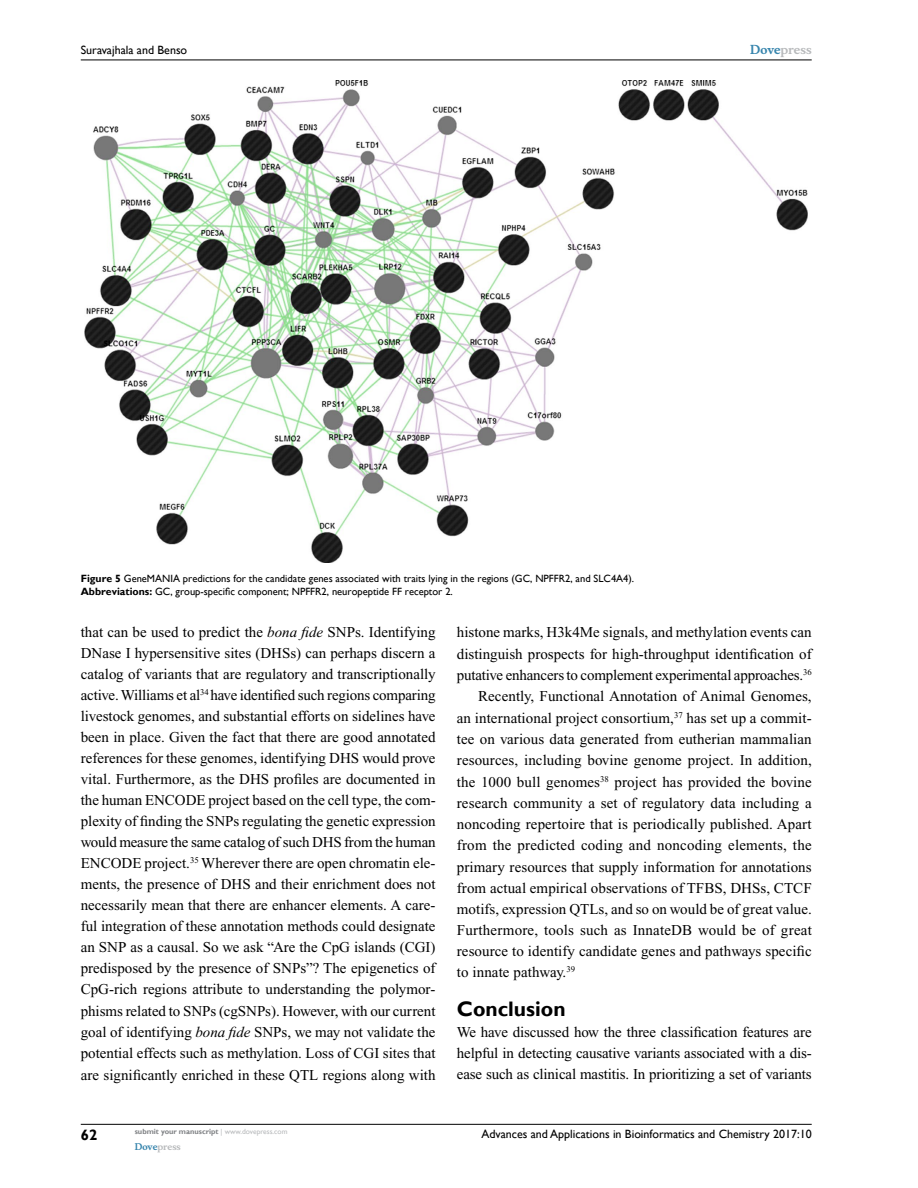
<style>
.page{position:relative;width:918px;height:1188px;background:#fff}
.page>*{position:absolute;margin:0;border:0;box-sizing:border-box;transform-origin:0 0}
.t1{font:700 21px "Gill Sans";color:#000}
.t2{font:15px/21px "Times New Roman";letter-spacing:.005em;color:#000;text-align:justify}
.t3{font:700 15px "Gill Sans";color:#000}
.t4{font:12px "Gill Sans";color:#000}
.t5{font:700 12px "Musee";color:#b8babc}
.t6{font:10.5px/13.5px "Gill Sans";color:#000}
.t7{font:700 9px "Musee";color:#b8babc}
.t8{font:700 7.5px "Gill Sans";color:#808285}
.s1{color:#3785ad}
.s2{font-weight:700}
.s3{font-style:italic}
.s4{font-size:13.5px}
.s5{font-weight:400;color:#b8babc}
</style>
<div class="page">
<hr style="left:81px;top:1124px;width:731px;height:1px;background:#000">
<hr style="left:81px;top:60px;width:731px;height:1px;background:#000">
<img style="left:85px;top:81px;width:723px;height:481px">
<p class="t4" style="left:81px;top:43px;width:108px">Suravajhala and Benso</p>
<p class="t5" style="left:750px;top:43px;width:63px"><span class="s1">Dove</span>press</p>
<p class="t6" style="left:81px;top:571px;width:555px"><span class="s2">Figure 5</span> GeneMANIA predictions for the candidate genes associated with traits lying in the regions (GC, NPFFR2, and SLC4A4).<br><span class="s2">Abbreviations:</span> GC, group-specific component; NPFFR2, neuropeptide FF receptor 2.</p>
<p class="t2" style="left:81px;top:622px;width:357px">that can be used to predict the <span class="s3">bona fide</span> SNPs. Identifying DNase I hypersensitive sites (DHSs) can perhaps discern a catalog of variants that are regulatory and transcriptionally active. Williams et al<sup>34</sup> have identified such regions comparing livestock genomes, and substantial efforts on sidelines have been in place. Given the fact that there are good annotated references for these genomes, identifying DHS would prove vital. Furthermore, as the DHS profiles are documented in the human ENCODE project based on the cell type, the com&shy;plexity of finding the SNPs regulating the genetic expression would measure the same catalog of such DHS from the human ENCODE project.<sup>35</sup> Wherever there are open chromatin ele&shy;ments, the presence of DHS and their enrichment does not necessarily mean that there are enhancer element<span class="s4">s</span>. A care&shy;ful integration of these annotation methods could designate an SNP as a causal. So we ask “Are the CpG islands (CGI) predisposed by the presence of SNPs”? The epigenetics of CpG-rich regions attribute to understanding the polymor&shy;phisms related to SNPs (cgSNPs). However, with our current goal of identifying <span class="s3">bona fide</span> SNPs, we may not validate the potential effects such as methylation. Loss of CGI sites that are significantly enriched in these QTL regions along with</p>
<p class="t2" style="left:457px;top:622px;width:356px">histone marks, H3k4Me signals, and methylation events can</p>
<p class="t2" style="left:457px;top:643px;width:356px">distinguish prospects for high-throughput identification of</p>
<p class="t2" style="left:457px;top:665px;width:356px">putative enhancers to complement experimental approaches.<sup>36</sup></p>
<p class="t2" style="left:478px;top:686px;width:335px">Recently, Functional Annotation of Animal Genomes,</p>
<p class="t2" style="left:457px;top:707px;width:356px">an international project consortium,<sup>37</sup> has set up a commit-</p>
<p class="t2" style="left:457px;top:729px;width:356px">tee on various data generated from eutherian mammalian</p>
<p class="t2" style="left:457px;top:750px;width:357px">resources, including bovine genome project. In addition,</p>
<p class="t2" style="left:457px;top:771px;width:356px">the 1000 bull genomes<sup>38</sup> project has provided the bovine</p>
<p class="t2" style="left:457px;top:792px;width:356px">research community a set of regulatory data including a</p>
<p class="t2" style="left:457px;top:814px;width:356px">noncoding repertoire that is periodically published. Apart</p>
<p class="t2" style="left:457px;top:835px;width:356px">from the predicted coding and noncoding elements, the</p>
<p class="t2" style="left:457px;top:856px;width:356px">primary resources that supply information for annotations</p>
<p class="t2" style="left:457px;top:878px;width:356px">from actual empirical observations of TFBS, DHSs, CTCF</p>
<p class="t2" style="left:457px;top:899px;width:357px">motifs, expression QTLs, and so on would be of great value.</p>
<p class="t2" style="left:457px;top:920px;width:357px">Furthermore, tools such as InnateDB would be of great</p>
<p class="t2" style="left:457px;top:941px;width:356px">resource to identify candidate genes and pathways specific</p>
<p class="t2" style="left:457px;top:962px;width:120px">to innate pathway.<sup>39</sup></p>
<h1 class="t1" style="left:457px;top:997px;width:110px">Conclusion</h1>
<p class="t2" style="left:457px;top:1022px;width:356px">We have discussed how the three classification features are helpful in detecting causative variants associated with a dis&shy;ease such as clinical mastitis. In prioritizing a set of variants</p>
<p class="t3" style="left:81px;top:1126px;width:18px">62</p>
<p class="t8" style="left:135px;top:1127px;width:154px">submit your manuscript <span class="s5">| www.dovepress.com</span></p>
<p class="t7" style="left:135px;top:1141px;width:48px"><span class="s1">Dove</span>press</p>
<p class="t4" style="left:481px;top:1127px;width:332px">Advances and Applications in Bioinformatics and Chemistry 2017:10</p>
</div>
